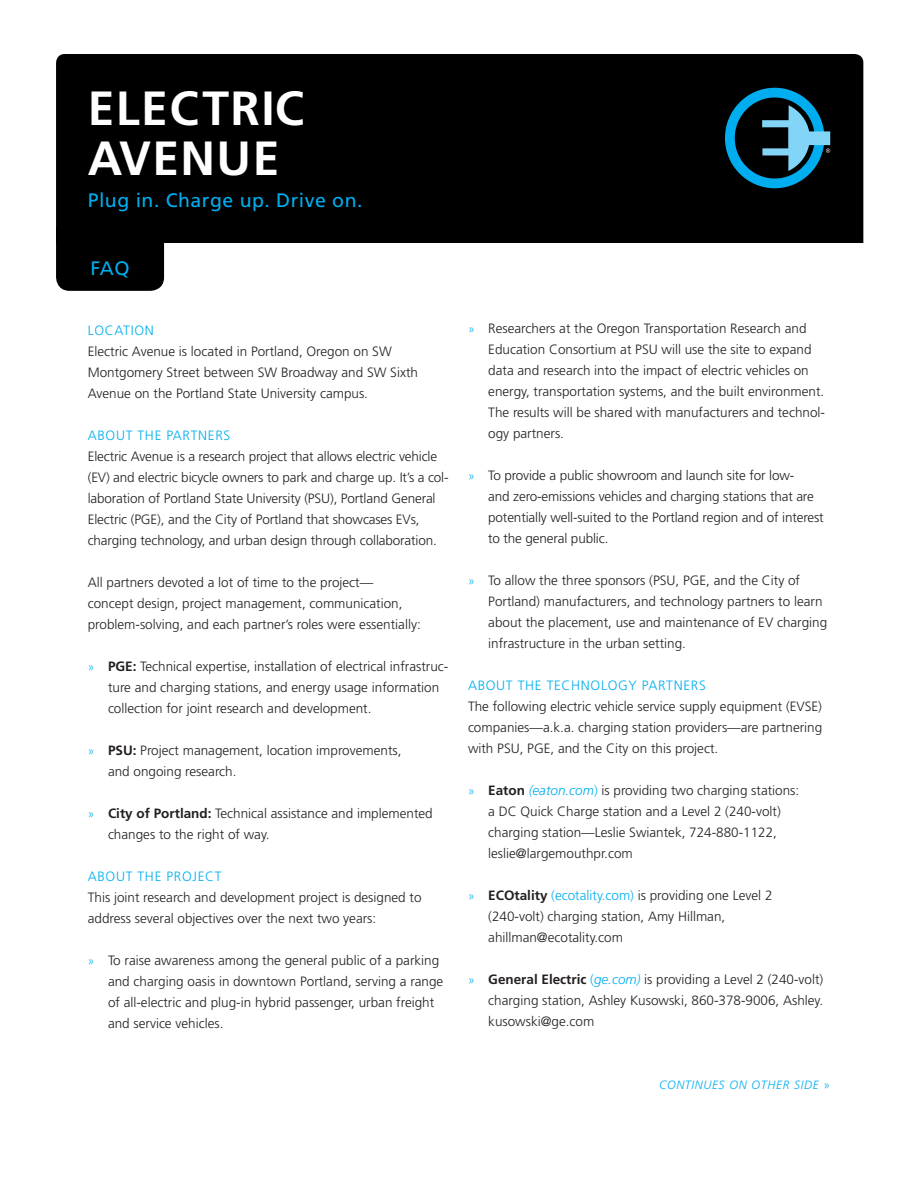
<style>
.page{position:relative;width:918px;height:1188px;background:#fff}
.page>*{position:absolute;margin:0;border:0;box-sizing:border-box;transform-origin:0 0}
.t1{font:700 48px/50.1px "Frutiger";letter-spacing:.03em;color:#fff}
.t2{font:19.5px "Frutiger";letter-spacing:.025em;color:#00aeef}
.t3{font:300 13.5px/21px "Frutiger";color:#231f20}
.t4{font:300 13.5px "Frutiger";letter-spacing:.05em;color:#00aeef}
.Bullet{font:italic 300 12px "Frutiger";letter-spacing:.05em;color:#00aeef}
.s1{font-size:12px;color:#00aeef}
.s2{font-weight:700}
.s3{font-style:italic;color:#00aeef}
.s4{color:#00aeef}
.s5{font-style:normal}
</style>
<div class="page">
<div style="left:56px;top:243px;width:108px;height:48px;background:#000"></div>
<div style="left:56px;top:54px;width:807px;height:189px;background:#000"></div>
<svg style="left:725px;top:88px;width:105px;height:100px;background:#144d63"></svg>
<p class="t1" style="left:88px;top:83px;width:218px">ELECTRIC<br>AVENUE</p>
<p class="t2" style="left:88px;top:189px;width:276px">Plug in. Charge up. Drive on.</p>
<p class="t2" style="left:90px;top:256px;width:41px">FAQ</p>
<p class="t4" style="left:88px;top:322px;width:68px">LOCATION</p>
<p class="t3" style="left:88px;top:340px;width:332px">Electric Avenue is located in Portland, Oregon on SW<br>Montgomery Street between SW Broadway and SW Sixth<br>Avenue on the Portland State University campus.</p>
<p class="t4" style="left:88px;top:427px;width:144px">ABOUT THE PARTNERS</p>
<p class="t3" style="left:88px;top:445px;width:362px">Electric Avenue is a research project that allows electric vehicle (EV) and electric bicycle owners to park and charge up. It’s a col&shy;laboration of Portland State University (PSU), Portland General Electric (PGE), and the City of Portland that showcases EVs, charging technology, and urban design through collaboration.</p>
<p class="t3" style="left:88px;top:571px;width:335px">All partners devoted a lot of time to the project— concept design, project management, communication, problem-solving, and each partner’s roles were essentially:</p>
<p class="t3" style="left:108px;top:655px;width:342px;text-indent:-20px"><span class="s1">»</span> <span class="s2">PGE:</span> Technical expertise, installation of electrical infrastruc&shy;ture and charging stations, and energy usage information collection for joint research and development.</p>
<p class="t3" style="left:108px;top:739px;width:295px;text-indent:-20px"><span class="s1">»</span> <span class="s2">PSU:</span> Project management, location improvements, and ongoing research.</p>
<p class="t3" style="left:108px;top:802px;width:326px;text-indent:-20px"><span class="s1">»</span> <span class="s2">City of Portland:</span> Technical assistance and implemented changes to the right of way.</p>
<p class="t4" style="left:88px;top:868px;width:135px">ABOUT THE PROJECT</p>
<p class="t3" style="left:88px;top:886px;width:335px">This joint research and development project is designed to address several objectives over the next two years:</p>
<p class="t3" style="left:108px;top:949px;width:337px;text-indent:-20px"><span class="s1">»</span> To raise awareness among the general public of a parking and charging oasis in downtown Portland, serving a range of all-electric and plug-in hybrid passenger, urban freight and service vehicles.</p>
<p class="t3" style="left:488px;top:318px;width:338px;text-indent:-20px"><span class="s1">»</span> Researchers at the Oregon Transportation Research and Education Consortium at PSU will use the site to expand data and research into the impact of electric vehicles on energy, transportation systems, and the built environment.<br>The results will be shared with manufacturers and technol&shy;ogy partners.</p>
<p class="t3" style="left:488px;top:465px;width:337px;text-indent:-20px"><span class="s1">»</span> To provide a public showroom and launch site for low-<br>and zero-emissions vehicles and charging stations that are potentially well-suited to the Portland region and of interest to the general public.</p>
<p class="t3" style="left:488px;top:570px;width:341px;text-indent:-20px"><span class="s1">»</span> To allow the three sponsors (PSU, PGE, and the City of Portland) manufacturers, and technology partners to learn about the placement, use and maintenance of EV charging infrastructure in the urban setting.</p>
<p class="t4" style="left:468px;top:678px;width:239px">ABOUT THE TECHNOLOGY PARTNERS</p>
<p class="t3" style="left:468px;top:696px;width:356px;text-align:justify">The following electric vehicle service supply equipment (EVSE) companies—a.k.a. charging station providers—are partnering with PSU, PGE, and the City on this project.</p>
<p class="t3" style="left:488px;top:780px;width:313px;text-indent:-20px"><span class="s1">»</span> <span class="s2">Eaton</span> <span class="s3">(eaton.com</span><span class="s4">)</span> is providing two charging stations: a DC Quick Charge station and a Level 2 (240-volt) charging station—Leslie Swiantek, 724-880-1122, leslie@largemouthpr.com</p>
<p class="t3" style="left:488px;top:885px;width:286px;text-indent:-20px"><span class="s1">»</span> <span class="s2">ECOtality</span> <span class="s4">(ecotality.com)</span> is providing one Level 2 (240-volt) charging station, Amy Hillman, ahillman@ecotality.com</p>
<p class="t3" style="left:488px;top:969px;width:337px;text-align:justify;text-indent:-20px"><span class="s1">»</span> <span class="s2">General Electric</span> <span class="s4">(</span><span class="s3">ge.com)</span> is providing a Level 2 (240-volt) charging station, Ashley Kusowski, 860-378-9006, Ashley. kusowski@ge.com</p>
<p class="Bullet" style="left:659px;top:1078px;width:173px">CONTINUES ON OTHER SIDE <span class="s5">»</span></p>
</div>
